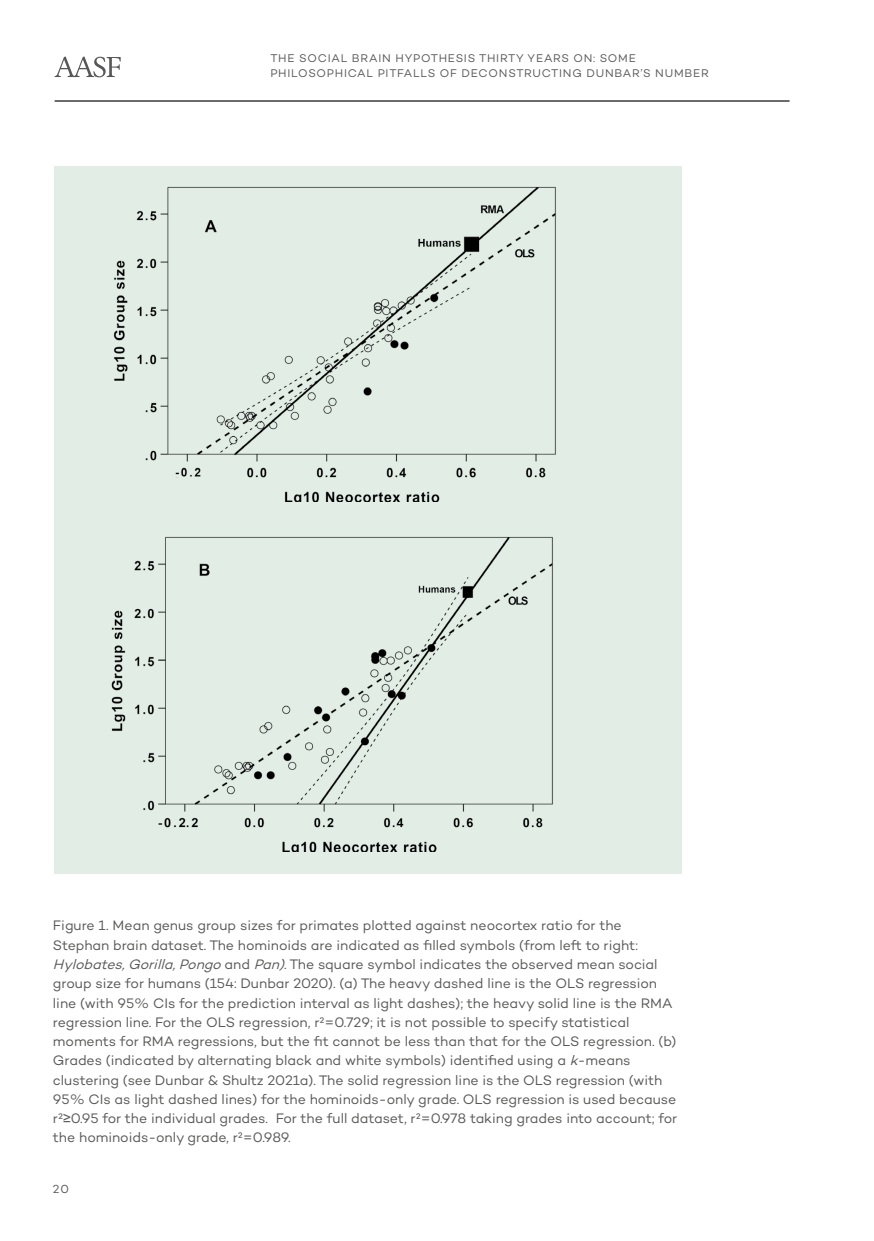
<style>
.page{position:relative;width:874px;height:1241px;background:#fff}
.page>*{position:absolute;margin:0;border:0;box-sizing:border-box;transform-origin:0 0}
.t1{font:14px/19.2px "Campton";letter-spacing:-.005em;color:#575756}
.t2{font:11.9px "Campton";color:#575756}
.t3{font:11.38px/15.8px "Campton";letter-spacing:.07em;color:#575756}
.s1{font-style:italic}
.s2{font-family:"Arial"}
</style>
<div class="page">
<hr style="left:55px;top:100px;width:734px;height:2px;background:#575756">
<svg style="left:55px;top:56px;width:66px;height:21px"></svg>
<div style="left:54px;top:167px;width:627px;height:707px;background:#e2ede5"></div>
<img style="left:114px;top:186px;width:442px;height:316px">
<img style="left:111px;top:536px;width:442px;height:315px">
<p class="t3" style="left:270px;top:50px;width:440px">THE SOCIAL BRAIN HYPOTHESIS THIRTY YEARS ON: SOME<br>PHILOSOPHICAL PITFALLS OF DECONSTRUCTING DUNBAR’S NUMBER</p>
<p class="t1" style="left:53px;top:915px;width:625px">Figure 1. Mean genus group sizes for primates plotted against neocortex ratio for the Stephan brain dataset. The hominoids are indicated as filled symbols (from left to right:<br><span class="s1">Hylobates,Gorilla,Pongo</span> and <span class="s1">Pan)</span>. The square symbol indicates the observed mean social group size for humans (154: Dunbar 2020). (a) The heavy dashed line is the OLS regression line (with 95% CIs for the prediction interval as light dashes); the heavy solid line is the RMA regression line. For the OLS regression, r2=0.729; it is not possible to specify statistical moments for RMA regressions, but the fit cannot be less than that for the OLS regression. (b)<br>Grades (indicated by alternating black and white symbols) identified using a <span class="s1">k</span>-means clustering (see Dunbar &amp; Shultz 2021a). The solid regression line is the OLS regression (with 95% CIs as light dashed lines) for the hominoids-only grade. OLS regression is used because r2<span class="s2">≥</span>0.95 for the individual grades. For the full dataset, r2=0.978 taking grades into account; for the hominoids-only grade, r2=0.989.</p>
<p class="t2" style="left:53px;top:1181px;width:18px">20</p>
</div>
